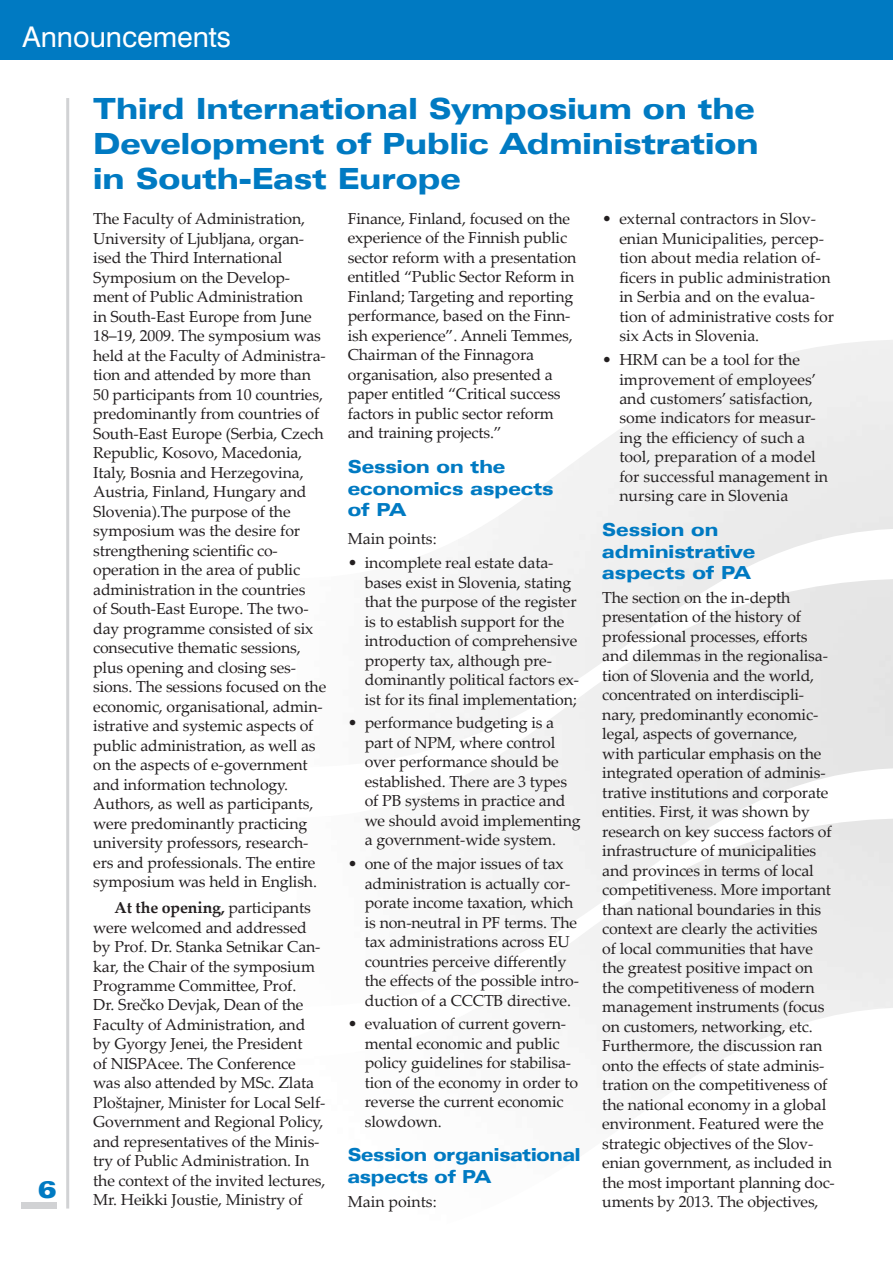
<style>
.page{position:relative;width:893px;height:1263px;background:#fff}
.page>*{position:absolute;margin:0;border:0;box-sizing:border-box;transform-origin:0 0}
.t1{font:900 expanded 29.25px/35.1px "Zurich AT";color:#007ac2}
.t2{font:28.5px "Swiss 721 AT";color:#fff}
.t3{font:900 expanded 23.7px "Zurich AT";color:#007ac2}
.t4{font:900 expanded 18px/21.6px "Zurich AT";color:#007ac2}
.t5{font:15.9px/19.5px "Palatino Linotype";letter-spacing:-.01em;color:#231f20}
.s1{font-weight:700}
</style>
<div class="page">
<div style="left:0;top:0;width:893px;height:60px;background:#007ac2"></div>
<div style="left:21px;top:1202px;width:36px;height:7px;background:#d1d2d4"></div>
<hr style="left:66px;top:98px;width:3px;height:1110px;background:#d1d2d4">
<svg style="left:458px;top:340px;width:434px;height:756px;fill:#f0f0f0"></svg>
<svg style="left:892px;top:340px;width:1px;height:668px"></svg>
<h2 class="t2" style="left:23px;top:20px;width:210px">Announcements</h2>
<h3 class="t3" style="left:38px;top:1175px;width:21px">6</h3>
<h1 class="t1" style="left:93px;top:91px;width:667px">Third International Symposium on the<br>Development of Public Administration in South-East Europe</h1>
<p class="t5" style="left:93px;top:208px;width:235px">The Faculty of Administration,<br>University of Ljubljana, organ&shy;ised the Third International<br>Symposium on the Develop&shy;ment of Public Administration<br>in South-East Europe from June<br>18–19, 2009. The symposium was held at the Faculty of Administra&shy;tion and attended by more than<br>50 participants from 10 countries, predominantly from countries of<br>South-East Europe (Serbia, Czech<br>Republic, Kosovo, Macedonia,<br>Italy, Bosnia and Herzegovina,<br>Austria, Finland, Hungary and<br>Slovenia).The purpose of the symposium was the desire for strengthening scientific co&shy;operation in the area of public administration in the countries<br>of South-East Europe. The two&shy;day programme consisted of six consecutive thematic sessions, plus opening and closing ses&shy;sions. The sessions focused on the economic, organisational, admin&shy;istrative and systemic aspects of public administration, as well as on the aspects of e-government and information technology.<br>Authors, as well as participants, were predominantly practicing university professors, research&shy;ers and professionals. The entire symposium was held in English.</p>
<p class="t5" style="left:93px;top:897px;width:234px;text-indent:21px"><span class="s1">At the opening,</span> participants were welcomed and addressed by Prof. Dr. Stanka Setnikar Can&shy;kar, the Chair of the symposium<br>Programme Committee, Prof.<br>Dr. Srečko Devjak, Dean of the<br>Faculty of Administration, and by Gyorgy Jenei, the President<br>of NISPAcee. The Conference was also attended by MSc. Zlata<br>Ploštajner, Minister for Local Self-<br>Government and Regional Policy, and representatives of the Minis&shy;try of Public Administration. In the context of the invited lectures,<br>Mr. Heikki Joustie, Ministry of</p>
<p class="t5" style="left:348px;top:208px;width:230px">Finance, Finland, focused on the experience of the Finnish public sector reform with a presentation entitled “Public Sector Reform in<br>Finland; Targeting and reporting performance, based on the Finn&shy;ish experience”. Anneli Temmes,<br>Chairman of the Finnagora organisation, also presented a paper entitled “Critical success factors in public sector reform and training projects.”</p>
<p class="t4" style="left:348px;top:456px;width:207px">Session on the economics aspects of PA</p>
<p class="t5" style="left:348px;top:528px;width:90px">Main points:</p>
<p class="t5" style="left:365px;top:552px;width:216px;text-indent:-17px">• incomplete real estate data&shy;bases exist in Slovenia, stating that the purpose of the register is to establish support for the introduction of comprehensive property tax, although pre&shy;dominantly political factors ex&shy;ist for its final implementation;</p>
<p class="t5" style="left:365px;top:712px;width:217px;text-indent:-17px">• performance budgeting is a part of NPM, where control over performance should be established. There are 3 types of PB systems in practice and we should avoid implementing a government-wide system.</p>
<p class="t5" style="left:365px;top:853px;width:216px;text-indent:-17px">• one of the major issues of tax administration is actually cor&shy;porate income taxation, which is non-neutral in PF terms. The tax administrations across EU countries perceive differently the effects of the possible intro&shy;duction of a CCCTB directive.</p>
<p class="t5" style="left:365px;top:1013px;width:215px;text-indent:-17px">• evaluation of current govern&shy;mental economic and public policy guidelines for stabilisa&shy;tion of the economy in order to reverse the current economic slowdown.</p>
<p class="t4" style="left:348px;top:1144px;width:234px">Session organisational aspects of PA</p>
<p class="t5" style="left:348px;top:1191px;width:90px">Main points:</p>
<p class="t5" style="left:619px;top:208px;width:216px;text-indent:-17px">• external contractors in Slov&shy;enian Municipalities, percep&shy;tion about media relation of&shy;ficers in public administration in Serbia and on the evalua&shy;tion of administrative costs for six Acts in Slovenia.</p>
<p class="t5" style="left:619px;top:349px;width:210px;text-indent:-17px">• HRM can be a tool for the improvement of employees’ and customers’ satisfaction, some indicators for measur&shy;ing the efficiency of such a tool, preparation of a model for successful management in nursing care in Slovenia</p>
<p class="t4" style="left:602px;top:519px;width:154px">Session on administrative aspects of PA</p>
<p class="t5" style="left:602px;top:587px;width:234px">The section on the in-depth presentation of the history of professional processes, efforts and dilemmas in the regionalisa&shy;tion of Slovenia and the world, concentrated on interdiscipli&shy;nary, predominantly economic&shy;legal, aspects of governance,<br>with particular emphasis on the integrated operation of adminis&shy;trative institutions and corporate entities. First, it was shown by research on key success factors of infrastructure of municipalities and provinces in terms of local competitiveness. More important than national boundaries in this context are clearly the activities of local communities that have the greatest positive impact on the competitiveness of modern management instruments (focus on customers, networking, etc.<br>Furthermore, the discussion ran onto the effects of state adminis&shy;tration on the competitiveness of the national economy in a global environment. Featured were the strategic objectives of the Slov&shy;enian government, as included in the most important planning doc&shy;uments by 2013. The objectives,</p>
</div>
